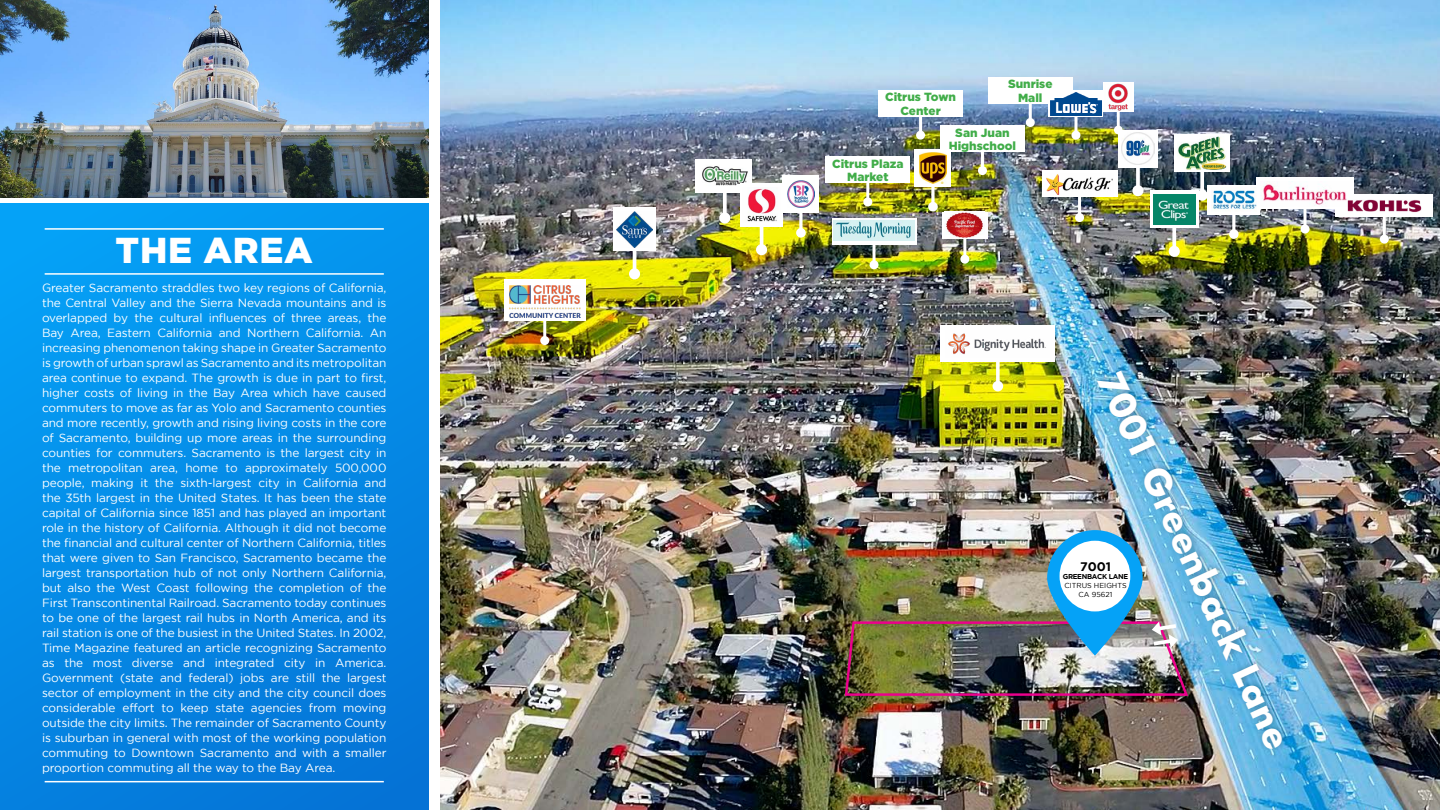
<style>
.page{position:relative;width:1440px;height:810px;background:#fff}
.page>*{position:absolute;margin:0;border:0;box-sizing:border-box;transform-origin:0 0}
.t1{font:900 36px "Gotham";letter-spacing:.02em;color:#fff}
.t2{font:700 34.8px "Futura";color:#fff}
.t3{font:700 12.45px "Gotham";color:#000}
.t4{font:11.85px/15px "Gotham";letter-spacing:-.01em;color:#fff;text-align:justify}
.t5{font:900 11.85px/13.5px "Gotham";color:#41ad49;text-align:center}
.t6{font:7.2px/8.7px "Gotham";color:#000;text-align:center}
.t7{font:700 7.05px "Gotham";letter-spacing:-.04em;color:#000}
</style>
<div class="page">
<img style="left:441px;top:0;width:998px;height:810px">
<div style="left:0;top:203px;width:428px;height:607px;background:linear-gradient(to bottom,#059df4,#0578d9)"></div>
<hr style="left:45px;top:228px;width:339px;height:2px;background:#fff">
<hr style="left:45px;top:273px;width:339px;height:2px;background:#fff">
<hr style="left:45px;top:781px;width:339px;height:1px;background:#fff">
<img style="left:0;top:0;width:428px;height:197px">
<hr style="left:866px;top:177px;width:3px;height:27px;background:#fff">
<div style="left:863px;top:197px;width:9px;height:9px;background:#fff;border-radius:50%"></div>
<div style="left:825px;top:156px;width:84px;height:27px;background:#fff"></div>
<hr style="left:980px;top:146px;width:3px;height:27px;background:#fff">
<svg style="left:977px;top:166px;width:9px;height:9px"></svg>
<div style="left:940px;top:125px;width:84px;height:27px;background:#fff"></div>
<hr style="left:919px;top:110px;width:3px;height:27px;background:#fff">
<div style="left:916px;top:131px;width:9px;height:9px;background:#fff;border-radius:50%"></div>
<div style="left:878px;top:90px;width:84px;height:27px;background:#fff"></div>
<hr style="left:1028px;top:98px;width:3px;height:27px;background:#fff">
<div style="left:1025px;top:118px;width:9px;height:9px;background:#fff;border-radius:50%"></div>
<div style="left:988px;top:77px;width:84px;height:27px;background:#fff"></div>
<hr style="left:996px;top:357px;width:3px;height:32px;background:#fff">
<div style="left:992px;top:381px;width:11px;height:10px;background:#fff;border-radius:50%"></div>
<hr style="left:1303px;top:204px;width:3px;height:27px;background:#fff">
<div style="left:1300px;top:225px;width:9px;height:9px;background:#fff;border-radius:50%"></div>
<hr style="left:1382px;top:214px;width:3px;height:27px;background:#fff">
<div style="left:1379px;top:235px;width:9px;height:9px;background:#fff;border-radius:50%"></div>
<hr style="left:872px;top:240px;width:3px;height:27px;background:#fff">
<div style="left:869px;top:260px;width:9px;height:9px;background:#fff;border-radius:50%"></div>
<hr style="left:543px;top:316px;width:3px;height:27px;background:#fff">
<div style="left:540px;top:336px;width:9px;height:9px;background:#fff;border-radius:50%"></div>
<div style="left:940px;top:326px;width:115px;height:36px;background:#fff"></div>
<div style="left:1256px;top:178px;width:97px;height:31px;background:#fff"></div>
<div style="left:1335px;top:194px;width:97px;height:23px;background:#fff"></div>
<svg style="left:832px;top:218px;width:84px;height:27px"></svg>
<div style="left:504px;top:279px;width:81px;height:41px;background:#fff"></div>
<img style="left:1088px;top:361px;width:214px;height:399px">
<img style="left:948px;top:333px;width:98px;height:21px">
<img style="left:509px;top:285px;width:71px;height:33px">
<svg style="left:632px;top:251px;width:4px;height:17px"></svg>
<div style="left:629px;top:268px;width:11px;height:11px;background:#fff;border-radius:50%"></div>
<div style="left:613px;top:208px;width:42px;height:43px;background:#fff"></div>
<img style="left:616px;top:211px;width:36px;height:37px">
<div style="left:695px;top:159px;width:56px;height:33px;background:#fff"></div>
<img style="left:702px;top:166px;width:46px;height:20px">
<hr style="left:799px;top:206px;width:3px;height:29px;background:#fff">
<div style="left:796px;top:228px;width:9px;height:10px;background:#fff;border-radius:50%"></div>
<hr style="left:931px;top:180px;width:3px;height:29px;background:#fff">
<div style="left:928px;top:202px;width:9px;height:9px;background:#fff;border-radius:50%"></div>
<hr style="left:723px;top:188px;width:3px;height:33px;background:#fff">
<div style="left:719px;top:212px;width:11px;height:12px;background:#fff;border-radius:50%"></div>
<div style="left:782px;top:176px;width:37px;height:37px;background:#fff"></div>
<div style="left:914px;top:149px;width:37px;height:38px;background:#fff"></div>
<img style="left:787px;top:180px;width:27px;height:28px">
<svg style="left:759px;top:227px;width:4px;height:17px"></svg>
<div style="left:756px;top:244px;width:11px;height:11px;background:#fff;border-radius:50%"></div>
<div style="left:740px;top:183px;width:42px;height:44px;background:#fff"></div>
<img style="left:747px;top:188px;width:30px;height:34px">
<svg style="left:1172px;top:228px;width:4px;height:18px"></svg>
<div style="left:1168px;top:246px;width:11px;height:11px;background:#fff;border-radius:50%"></div>
<hr style="left:1136px;top:160px;width:3px;height:34px;background:#fff">
<div style="left:1132px;top:185px;width:11px;height:11px;background:#fff;border-radius:50%"></div>
<hr style="left:1200px;top:165px;width:3px;height:33px;background:#fff">
<div style="left:1196px;top:190px;width:11px;height:11px;background:#fff;border-radius:50%"></div>
<hr style="left:1232px;top:208px;width:3px;height:29px;background:#fff">
<svg style="left:1228px;top:229px;width:10px;height:10px"></svg>
<svg style="left:1149px;top:190px;width:49px;height:38px"></svg>
<div style="left:1118px;top:130px;width:39px;height:38px;background:#fff"></div>
<div style="left:1174px;top:134px;width:56px;height:38px;background:#fff"></div>
<div style="left:1207px;top:185px;width:52px;height:29px;background:#fff"></div>
<img style="left:833px;top:221px;width:81px;height:19px">
<hr style="left:963px;top:234px;width:3px;height:27px;background:#fff">
<div style="left:960px;top:255px;width:9px;height:9px;background:#fff;border-radius:50%"></div>
<div style="left:942px;top:212px;width:45px;height:27px;background:#fff"></div>
<img style="left:946px;top:212px;width:38px;height:26px">
<img style="left:919px;top:152px;width:27px;height:32px">
<img style="left:1153px;top:194px;width:41px;height:30px">
<img style="left:1213px;top:190px;width:43px;height:20px">
<img style="left:1263px;top:184px;width:84px;height:22px">
<img style="left:1346px;top:199px;width:76px;height:14px">
<img style="left:1121px;top:132px;width:33px;height:33px">
<hr style="left:1078px;top:193px;width:3px;height:27px;background:#fff">
<div style="left:1075px;top:213px;width:9px;height:9px;background:#fff;border-radius:50%"></div>
<div style="left:1041px;top:170px;width:76px;height:27px;background:#fff"></div>
<img style="left:1046px;top:174px;width:67px;height:21px">
<img style="left:1178px;top:136px;width:48px;height:34px">
<hr style="left:1116px;top:106px;width:3px;height:26px;background:#fff">
<div style="left:1113px;top:126px;width:9px;height:8px;background:#fff;border-radius:50%"></div>
<div style="left:1102px;top:83px;width:31px;height:29px;background:#fff"></div>
<img style="left:1108px;top:84px;width:20px;height:27px">
<hr style="left:1074px;top:110px;width:3px;height:27px;background:#fff">
<div style="left:1071px;top:131px;width:9px;height:9px;background:#fff;border-radius:50%"></div>
<svg style="left:1048px;top:90px;width:54px;height:27px"></svg>
<img style="left:1050px;top:92px;width:51px;height:23px">
<svg style="left:1047px;top:530px;width:95px;height:126px;background:#1f9fdf"></svg>
<div style="left:1059px;top:541px;width:71px;height:70px;background:#fff;border-radius:50%"></div>
<img style="left:843px;top:620px;width:346px;height:77px">
<h1 class="t1" style="left:115px;top:229px;width:199px">THE AREA</h1>
<p class="t4" style="left:42px;top:280px;width:346px">Greater Sacramento straddles two key regions of California, the Central Valley and the Sierra Nevada mountains and is overlapped by the cultural influences of three areas, the Bay Area, Eastern California and Northern California. An increasing phenomenon taking shape in Greater Sacramento is growth of urban sprawl as Sacramento and its metropolitan area continue to expand. The growth is due in part to first, higher costs of living in the Bay Area which have caused commuters to move as far as Yolo and Sacramento counties and more recently, growth and rising living costs in the core of Sacramento, building up more areas in the surrounding counties for commuters. Sacramento is the largest city in the metropolitan area, home to approximately 500,000 people, making it the sixth-largest city in California and the 35th largest in the United States. It has been the state capital of California since 1851 and has played an important role in the history of California. Although it did not become the financial and cultural center of Northern California, titles that were given to San Francisco, Sacramento became the largest transportation hub of not only Northern California, but also the West Coast following the completion of the First Transcontinental Railroad. Sacramento today continues to be one of the largest rail hubs in North America, and its rail station is one of the busiest in the United States. In 2002, Time Magazine featured an article recognizing Sacramento as the most diverse and integrated city in America.<br>Government (state and federal) jobs are still the largest sector of employment in the city and the city council does considerable effort to keep state agencies from moving outside the city limits. The remainder of Sacramento County is suburban in general with most of the working population commuting to Downtown Sacramento and with a smaller proportion commuting all the way to the Bay Area.</p>
<p class="t5" style="left:885px;top:90px;width:73px">Citrus Town<br>Center</p>
<p class="t5" style="left:1008px;top:77px;width:46px">Sunrise<br>Mall</p>
<p class="t5" style="left:832px;top:157px;width:73px">Citrus Plaza<br>Market</p>
<p class="t5" style="left:948px;top:125px;width:69px">San Juan<br>Highschool</p>
<h2 class="t2" style="left:1130px;top:363px;width:413px;rotate:65deg">7001 Greenback Lane</h2>
<p class="t3" style="left:1080px;top:559px;width:32px">7001</p>
<p class="t7" style="left:1062px;top:573px;width:67px">GREENBACK LANE</p>
<p class="t6" style="left:1064px;top:581px;width:64px">CITRUS HEIGHTS<br>CA 95621</p>
</div>
